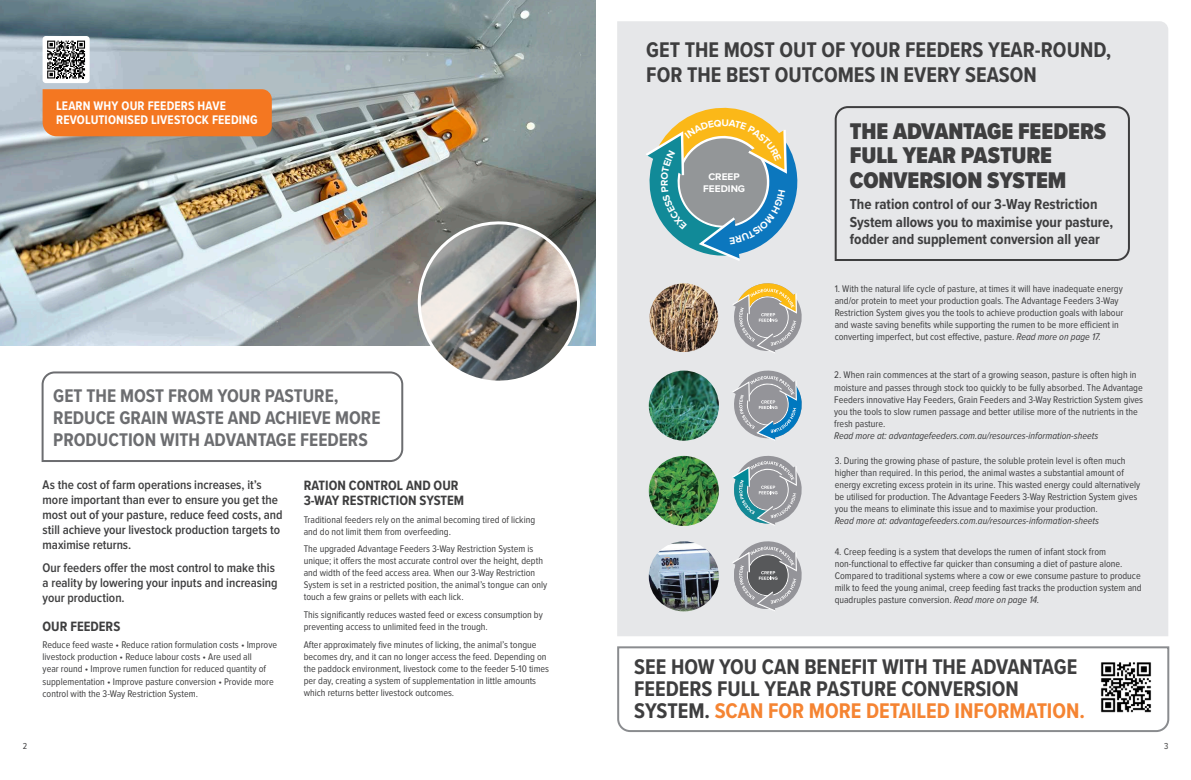
<style>
.page{position:relative;width:1191px;height:780px;background:#fff}
.page>*{position:absolute;margin:0;border:0;box-sizing:border-box;transform-origin:0 0}
.Dim{font:900 23.5px/24.5px "Proxima Nova Cond";letter-spacing:-.005em;color:#3e3e3f}
.Product_A_Head{font:700 22px/22px "Proxima Nova Cond";color:#3e3e3f}
.t1{font:700 19px/22px "Proxima Nova Cond";color:#6c6d70}
.Dim-2{font:700 15px/17.4px "Proxima Nova Cond";color:#3e3e3f}
.t2{font:700 14px/15px "Proxima Nova Cond";color:#3e3e3f}
.Body{font:600 13px/15px "Proxima Nova Cond";color:#3e3e3f}
.Product_A_Head-2{font:700 12.9px/14px "Proxima Nova Cond";letter-spacing:.01em;color:#fff}
.t3{font:10px/12px "Proxima Nova Cond";color:#3e3e3f}
.t4{font:700 10px/12px "Proxima Nova";letter-spacing:.005em;color:#fff;text-align:center}
.t5{font:9px "Proxima Nova Cond";color:#3e3e3f}
.s1{font-style:italic}
.s2{color:#f58432}
</style>
<div class="page">
<img style="left:0;top:0;width:595px;height:345px">
<div style="left:617px;top:21px;width:551px;height:615px;background:#e6e7e9"></div>
<img style="left:649px;top:283px;width:69px;height:69px;border-radius:34px">
<img style="left:649px;top:370px;width:70px;height:70px;border-radius:35px">
<img style="left:649px;top:456px;width:70px;height:70px;border-radius:35px">
<img style="left:649px;top:541px;width:70px;height:70px;border-radius:35px">
<div style="left:833px;top:105px;width:298px;height:157px;background:#e6e7e9"></div>
<svg style="left:41px;top:371px;width:363px;height:91px"></svg>
<svg style="left:617px;top:646px;width:553px;height:86px"></svg>
<svg style="left:732px;top:283px;width:70px;height:70px;background:#c1b8a5"></svg>
<svg style="left:732px;top:370px;width:70px;height:70px;background:#9fafbc"></svg>
<svg style="left:732px;top:455px;width:70px;height:71px;background:#a2b2b7"></svg>
<svg style="left:732px;top:540px;width:70px;height:71px;background:#a5a6a9"></svg>
<div style="left:43px;top:36px;width:47px;height:47px;background:#fff;border-radius:3px"></div>
<svg style="left:47px;top:41px;width:38px;height:37px"></svg>
<div style="left:43px;top:89px;width:229px;height:47px;background:#f47721"></div>
<svg style="left:417px;top:221px;width:163px;height:160px;background:#9d9a97"></svg>
<img style="left:1095px;top:656px;width:61px;height:61px">
<svg style="left:645px;top:107px;width:152px;height:154px;background:#96aea4"></svg>
<p class="Product_A_Head-2" style="left:56px;top:98px;width:203px">LEARN WHY OUR FEEDERS HAVE<br>REVOLUTIONISED LIVESTOCK FEEDING</p>
<p class="t1" style="left:53px;top:384px;width:329px">GET THE MOST FROM YOUR PASTURE,<br>REDUCE GRAIN WASTE AND ACHIEVE MORE<br>PRODUCTION WITH ADVANTAGE FEEDERS</p>
<p class="Body" style="left:43px;top:478px;width:242px">As the cost of farm operations increases, it’s more important than ever to ensure you get the most out of your pasture, reduce feed costs, and still achieve your livestock production targets to maximise returns.</p>
<p class="Body" style="left:43px;top:560px;width:236px">Our feeders offer the most control to make this a reality by lowering your inputs and increasing your production.</p>
<p class="t2" style="left:43px;top:618px;width:79px">OUR FEEDERS</p>
<p class="t3" style="left:43px;top:639px;width:236px">Reduce feed waste • Reduce ration formulation costs • Improve livestock production • Reduce labour costs • Are used all<br>year round • Improve rumen function for reduced quantity of supplementation • Improve pasture conversion • Provide more control with the 3-Way Restriction System.</p>
<p class="t2" style="left:304px;top:477px;width:162px">RATION CONTROL AND OUR<br>3-WAY RESTRICTION SYSTEM</p>
<p class="t3" style="left:304px;top:513px;width:233px">Traditional feeders rely on the animal becoming tired of licking and do not limit them from overfeeding.</p>
<p class="t3" style="left:304px;top:543px;width:245px">The upgraded Advantage Feeders 3-Way Restriction System is unique; it offers the most accurate control over the height, depth and width of the feed access area. When our 3-Way Restriction System is set in a restricted position, the animal’s tongue can only touch a few grains or pellets with each lick.</p>
<p class="t3" style="left:304px;top:609px;width:241px">This significantly reduces wasted feed or excess consumption by preventing access to unlimited feed in the trough.</p>
<p class="t3" style="left:304px;top:638px;width:247px">After approximately five minutes of licking, the animal’s tongue becomes dry, and it can no longer access the feed. Depending on the paddock environment, livestock come to the feeder 5-10 times per day, creating a system of supplementation in little amounts which returns better livestock outcomes.</p>
<p class="Product_A_Head" style="left:646px;top:37px;width:467px;line-height:25px">GET THE MOST OUT OF YOUR FEEDERS YEAR-ROUND,<br>FOR THE BEST OUTCOMES IN EVERY SEASON</p>
<p class="t4" style="left:703px;top:171px;width:43px">CREEP<br>FEEDING</p>
<p class="Dim" style="left:850px;top:118px;width:258px">THE ADVANTAGE FEEDERS<br>FULL YEAR PASTURE<br>CONVERSION SYSTEM</p>
<p class="Dim-2" style="left:850px;top:195px;width:265px">The ration control of our 3-Way Restriction<br>System allows you to maximise your pasture, fodder and supplement conversion all year</p>
<p class="t3" style="left:834px;top:283px;width:290px">1. With the natural life cycle of pasture, at times it will have inadequate energy and/or protein to meet your production goals. The Advantage Feeders 3-Way Restriction System gives you the tools to achieve production goals with labour and waste saving benefits while supporting the rumen to be more efficient in converting imperfect, but cost effective, pasture. <span class="s1">Read more on page 17.</span></p>
<p class="t3" style="left:834px;top:369px;width:310px">2. When rain commences at the start of a growing season, pasture is often high in moisture and passes through stock too quickly to be fully absorbed. The Advantage Feeders innovative Hay Feeders, Grain Feeders and 3-Way Restriction System gives you the tools to slow rumen passage and better utilise more of the nutrients in the fresh pasture.<br><span class="s1">Read more at: advantagefeeders.com.au/resources-information-sheets</span></p>
<p class="t3" style="left:834px;top:454px;width:307px">3. During the growing phase of pasture, the soluble protein level is often much higher than required. In this period, the animal wastes a substantial amount of energy excreting excess protein in its urine. This wasted energy could alternatively be utilised for production. The Advantage Feeders 3-Way Restriction System gives you the means to eliminate this issue and to maximise your production.<br><span class="s1">Read more at: advantagefeeders.com.au/resources-information-sheets</span></p>
<p class="t3" style="left:834px;top:545px;width:308px">4. Creep feeding is a system that develops the rumen of infant stock from non-functional to effective far quicker than consuming a diet of pasture alone.<br>Compared to traditional systems where a cow or ewe consume pasture to produce milk to feed the young animal, creep feeding fast tracks the production system and quadruples pasture conversion. <span class="s1">Read more on page 14.</span></p>
<p class="Product_A_Head" style="left:634px;top:655px;width:452px">SEE HOW YOU CAN BENEFIT WITH THE ADVANTAGE<br>FEEDERS FULL YEAR PASTURE CONVERSION<br>SYSTEM. <span class="s2">SCAN FOR MORE DETAILED INFORMATION.</span></p>
<p class="t5" style="left:23px;top:741px;width:6px">2</p>
<p class="t5" style="left:1164px;top:741px;width:6px">3</p>
</div>
